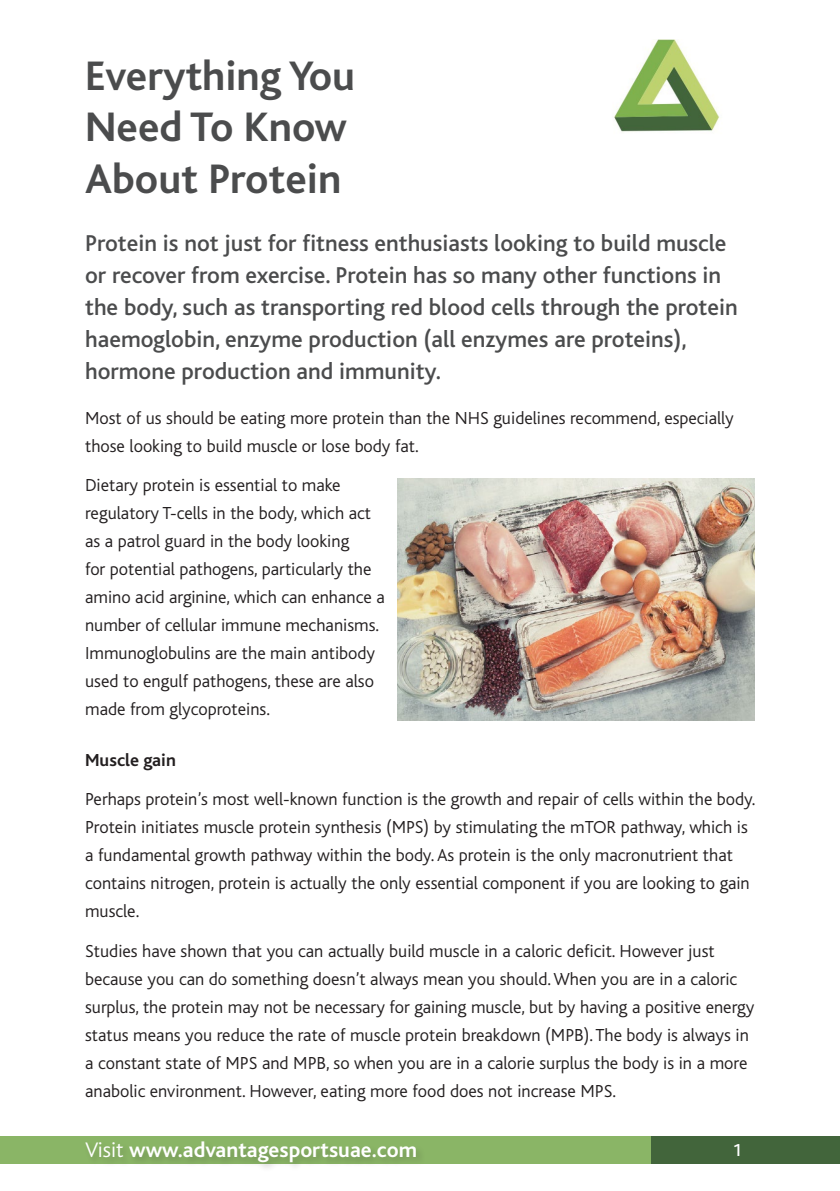
<style>
.page{position:relative;width:840px;height:1191px;background:#fff}
.page>*{position:absolute;margin:0;border:0;box-sizing:border-box;transform-origin:0 0}
.t1{font:700 43.2px/51.8px "Bliss";color:#4b4c4d}
.t2{font:500 24px/32px "Bliss";color:#4b4c4d}
.t3{font:700 22px "Bliss";color:#fff}
.t4{font:300 18.2px/28px "Bliss";color:#231f20}
.t5{font:700 18.2px "Bliss";color:#231f20}
.FIT_Section_names{font:500 18px "Bliss";color:#fff}
.s1{font-weight:300}
</style>
<div class="page">
<div style="left:0;top:1136px;width:652px;height:27px;background:#8ab566"></div>
<img style="left:614px;top:40px;width:106px;height:92px">
<div style="left:84px;top:1139px;width:341px;height:33px;background:#231f20;opacity:.21"></div>
<div style="left:651px;top:1136px;width:188px;height:27px;background:#42653b"></div>
<img style="left:397px;top:478px;width:357px;height:242px">
<p class="t1" style="left:85px;top:51px;width:271px">Everything You<br>Need To Know<br>About Protein</p>
<p class="t2" style="left:85px;top:227px;width:653px">Protein is not just for fitness enthusiasts looking to build muscle or recover from exercise. Protein has so many other functions in the body, such as transporting red blood cells through the protein haemoglobin, enzyme production (all enzymes are proteins), hormone production and immunity.</p>
<p class="t4" style="left:85px;top:404px;width:650px">Most of us should be eating more protein than the NHS guidelines recommend, especially those looking to build muscle or lose body fat.</p>
<p class="t4" style="left:85px;top:471px;width:301px">Dietary protein is essential to make regulatory T-cells in the body, which act as a patrol guard in the body looking<br>for potential pathogens, particularly the amino acid arginine, which can enhance a number of cellular immune mechanisms.<br>Immunoglobulins are the main antibody used to engulf pathogens, these are also made from glycoproteins.</p>
<p class="t5" style="left:85px;top:750px;width:92px">Muscle gain</p>
<p class="t4" style="left:85px;top:785px;width:671px">Perhaps protein’s most well-known function is the growth and repair of cells within the body.<br>Protein initiates muscle protein synthesis (MPS) by stimulating the mTOR pathway, which is a fundamental growth pathway within the body. As protein is the only macronutrient that contains nitrogen, protein is actually the only essential component if you are looking to gain muscle.</p>
<p class="t4" style="left:85px;top:937px;width:670px">Studies have shown that you can actually build muscle in a caloric deficit. However just because you can do something doesn’t always mean you should. When you are in a caloric surplus, the protein may not be necessary for gaining muscle, but by having a positive energy status means you reduce the rate of muscle protein breakdown (MPB). The body is always in a constant state of MPS and MPB, so when you are in a calorie surplus the body is in a more anabolic environment. However, eating more food does not increase MPS.</p>
<p class="t3" style="left:85px;top:1138px;width:333px"><span class="s1">Visit</span> www.advantagesportsuae.com</p>
<p class="FIT_Section_names" style="left:732px;top:1140px;width:11px">1</p>
</div>
